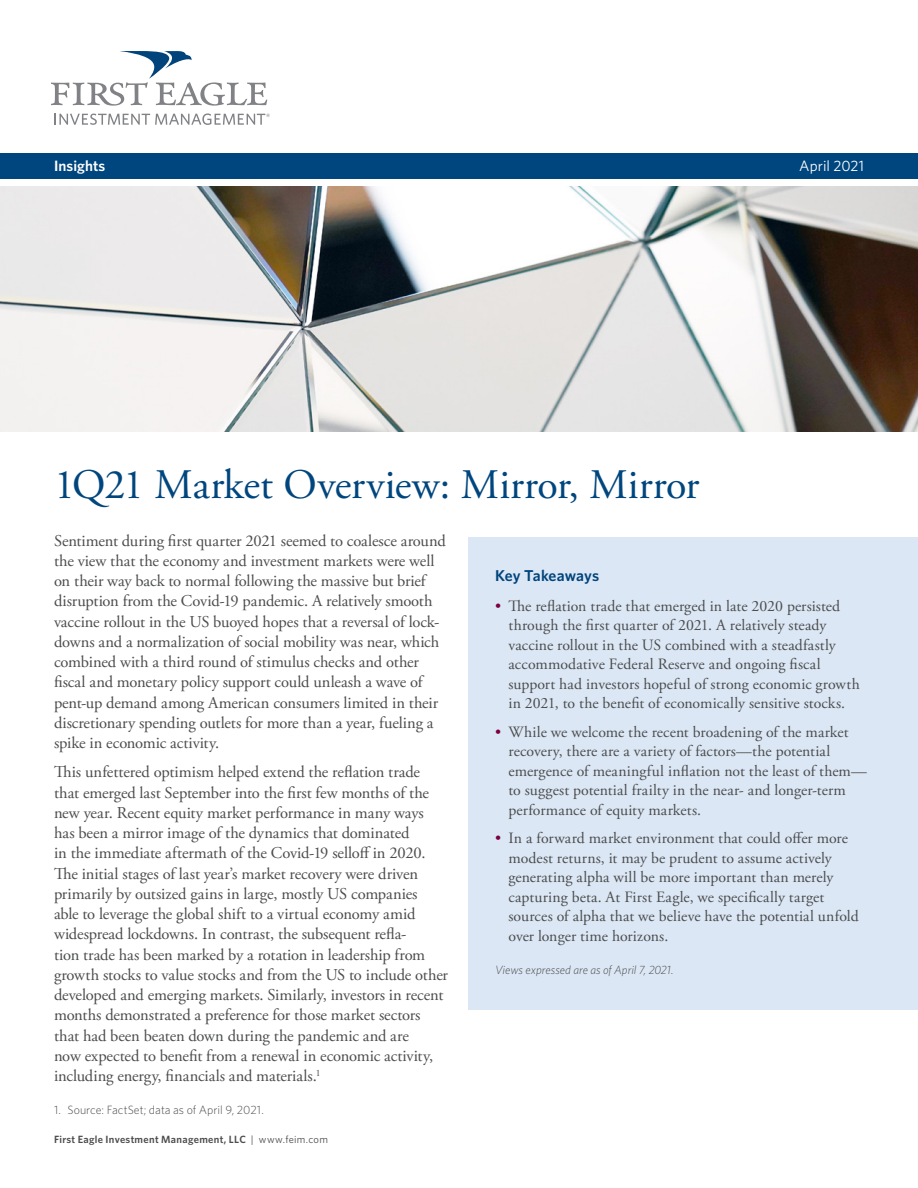
<style>
.page{position:relative;width:918px;height:1188px;background:#fff}
.page>*{position:absolute;margin:0;border:0;box-sizing:border-box;transform-origin:0 0}
.FE_title{font:42px "Adobe Garamond Pro";letter-spacing:-.005em;color:#00467e}
.FE_Lead-in_Copy{font:16.5px/20.2px "Adobe Garamond Pro";letter-spacing:-.005em;color:#4b4c4d}
.t1{font:15.75px/19.5px "Adobe Garamond Pro";letter-spacing:.005em;color:#4b4c4d}
.heading_1_-_wide{font:600 15.75px "Whitney";color:#00447b}
.FE_subtitle_date{font:15px "Whitney";letter-spacing:.005em;color:#fff}
.FE_subtitle_date-sem{font:600 15px "Whitney";letter-spacing:.01em;color:#fff}
.FE_Footnote{font:300 12px "Whitney";color:#4b4c4d}
.FE-Views_Expressed_a{font:italic 300 12px "Whitney";color:#4b4c4d}
.t2{font:600 10.5px "Whitney";letter-spacing:.03em;color:#4b4c4d}
.s1{color:#7c0040}
.s2{font-weight:400}
</style>
<div class="page">
<div style="left:0;top:153px;width:918px;height:25px;background:#00467e"></div>
<svg style="left:54px;top:113px;width:216px;height:12px"></svg>
<svg style="left:51px;top:51px;width:216px;height:55px"></svg>
<img style="left:0;top:186px;width:918px;height:246px">
<div style="left:468px;top:537px;width:450px;height:473px;background:#dbe7f5"></div>
<p class="FE_subtitle_date-sem" style="left:54px;top:156px;width:53px">Insights</p>
<p class="FE_subtitle_date" style="left:799px;top:156px;width:66px">April 2021</p>
<p class="FE_title" style="left:54px;top:460px;width:647px">1Q21 Market Overview: Mirror, Mirror</p>
<p class="FE_Lead-in_Copy" style="left:54px;top:531px;width:393px">Sentiment during first quarter 2021 seemed to coalesce around the view that the economy and investment markets were well on their way back to normal following the massive but brief disruption from the Covid-19 pandemic. A relatively smooth vaccine rollout in the US buoyed hopes that a reversal of lock&shy;downs and a normalization of social mobility was near, which combined with a third round of stimulus checks and other fiscal and monetary policy support could unleash a wave of pent-up demand among American consumers limited in their discretionary spending outlets for more than a year, fueling a spike in economic activity.</p>
<p class="FE_Lead-in_Copy" style="left:54px;top:763px;width:396px">This unfettered optimism helped extend the reflation trade that emerged last September into the first few months of the new year. Recent equity market performance in many ways has been a mirror image of the dynamics that dominated<br>in the immediate aftermath of the Covid-19 selloff in 2020.<br>The initial stages of last year’s market recovery were driven primarily by outsized gains in large, mostly US companies<br>able to leverage the global shift to a virtual economy amid widespread lockdowns. In contrast, the subsequent refla-<br>tion trade has been marked by a rotation in leadership from growth stocks to value stocks and from the US to include other developed and emerging markets. Similarly, investors in recent months demonstrated a preference for those market sectors that had been beaten down during the pandemic and are<br>now expected to benefit from a renewal in economic activity, including energy, financials and materials.<sup>1</sup></p>
<p class="FE_Footnote" style="left:54px;top:1101px;width:211px">1. Source: FactSet; data as of April 9, 2021.</p>
<p class="heading_1_-_wide" style="left:495px;top:565px;width:106px">Key Takeaways</p>
<p class="t1" style="left:508px;top:596px;width:353px;text-indent:-14px"><span class="s1">•</span> The reflation trade that emerged in late 2020 persisted through the first quarter of 2021. A relatively steady vaccine rollout in the US combined with a steadfastly accommodative Federal Reserve and ongoing fiscal support had investors hopeful of strong economic growth in 2021, to the benefit of economically sensitive stocks.</p>
<p class="t1" style="left:508px;top:722px;width:360px;text-indent:-14px"><span class="s1">•</span> While we welcome the recent broadening of the market recovery, there are a variety of factors—the potential emergence of meaningful inflation not the least of them— to suggest potential frailty in the near- and longer-term performance of equity markets.</p>
<p class="t1" style="left:508px;top:829px;width:352px;text-indent:-14px"><span class="s1">•</span> In a forward market environment that could offer more modest returns, it may be prudent to assume actively generating alpha will be more important than merely capturing beta. At First Eagle, we specifically target sources of alpha that we believe have the potential unfold over longer time horizons.</p>
<p class="FE-Views_Expressed_a" style="left:495px;top:961px;width:180px">Views expressed are as of April 7, 2021.</p>
<p class="t2" style="left:54px;top:1132px;width:276px">First Eagle Investment Management, LLC <span class="s2">| www.feim.com</span></p>
</div>
